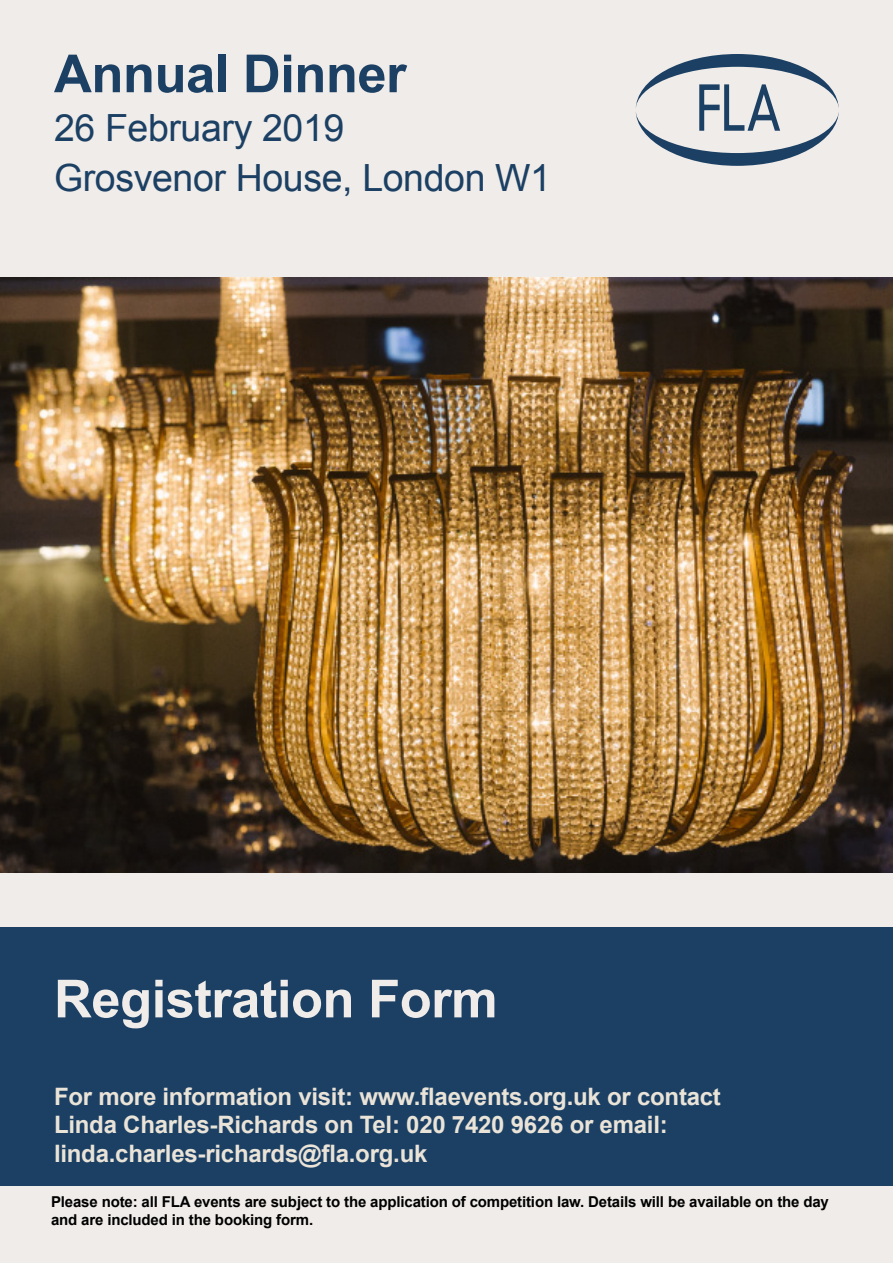
<style>
.page{position:relative;width:893px;height:1263px;background:#f0ece9}
.page>*{position:absolute;margin:0;border:0;box-sizing:border-box;transform-origin:0 0}
.t1{font:700 52.5px "Arial";letter-spacing:-.01em;color:#f0ece9}
.t2{font:700 52.5px "Arial";letter-spacing:-.01em;color:#1b4064}
.t3{font:37.5px "Arial";letter-spacing:-.01em;color:#1b4064}
.t4{font:700 24px "Arial";letter-spacing:-.01em;color:#eae3d8}
.t5{font:700 15px/18px "Arial";letter-spacing:-.01em;color:#000}
</style>
<div class="page">
<svg style="left:636px;top:54px;width:203px;height:112px"></svg>
<img style="left:0;top:277px;width:893px;height:596px">
<div style="left:0;top:927px;width:893px;height:258px;background:#1b4064"></div>
<p class="t2" style="left:54px;top:39px;width:354px">Annual Dinner</p>
<p class="t3" style="left:54px;top:104px;width:292px">26 February 2019</p>
<p class="t3" style="left:54px;top:153px;width:499px">Grosvenor House, London W1</p>
<p class="t1" style="left:54px;top:964px;width:445px">Registration Form</p>
<p class="t4" style="left:54px;top:1080px;width:668px">For more information visit: www.flaevents.org.uk or contact</p>
<p class="t4" style="left:54px;top:1109px;width:615px">Linda Charles-Richards on Tel: 020 7420 9626 or email:</p>
<p class="t4" style="left:54px;top:1138px;width:375px">linda.charles-richards@fla.org.uk</p>
<p class="t5" style="left:51px;top:1193px;width:779px">Please note: all FLA events are subject to the application of competition law. Details will be available on the day and are included in the booking form.</p>
</div>
